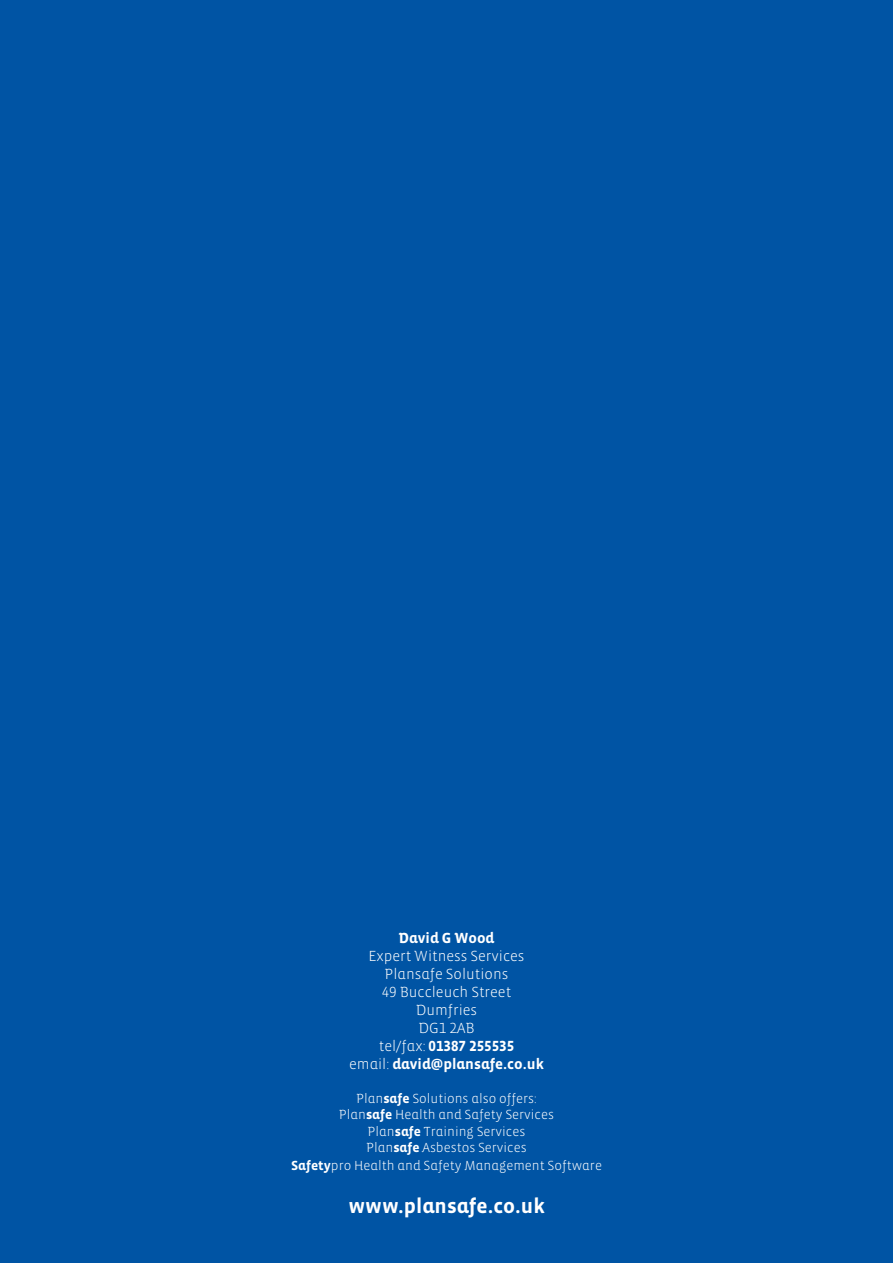
<style>
.page{position:relative;width:893px;height:1263px;background:#0054a4}
.page>*{position:absolute;margin:0;border:0;box-sizing:border-box;transform-origin:0 0}
.t1{font:700 21px "Vista Sans Alt";color:#fff}
.t2{font:300 15px/18px "Vista Sans Alt";color:#fff;text-align:center}
.t3{font:700 15px "Vista Sans Alt";color:#fff}
.t4{font:300 13.5px/16.2px "Vista Sans Alt";color:#fff;text-align:center}
.s1{font-weight:700}
</style>
<div class="page">
<p class="t3" style="left:398px;top:930px;width:97px">David G Wood</p>
<p class="t2" style="left:349px;top:947px;width:196px">Expert Witness Services<br>Plansafe Solutions<br>49 Buccleuch Street<br>Dumfries<br>DG1 2AB<br>tel/fax: <span class="s1">01387 255535<br></span>email: <span class="s1">david@plansafe.co.uk</span></p>
<p class="t4" style="left:339px;top:1091px;width:217px">Plan<span class="s1">safe</span> Solutions also offers:<br>Plan<span class="s1">safe</span> Health and Safety Services<br>Plan<span class="s1">safe</span> Training Services<br>Plan<span class="s1">safe</span> Asbestos Services</p>
<p class="t4" style="left:291px;top:1157px;width:312px"><span class="s1">Safety</span>pro Health and Safety Management Software</p>
<h1 class="t1" style="left:348px;top:1195px;width:198px">www.plansafe.co.uk</h1>
</div>
